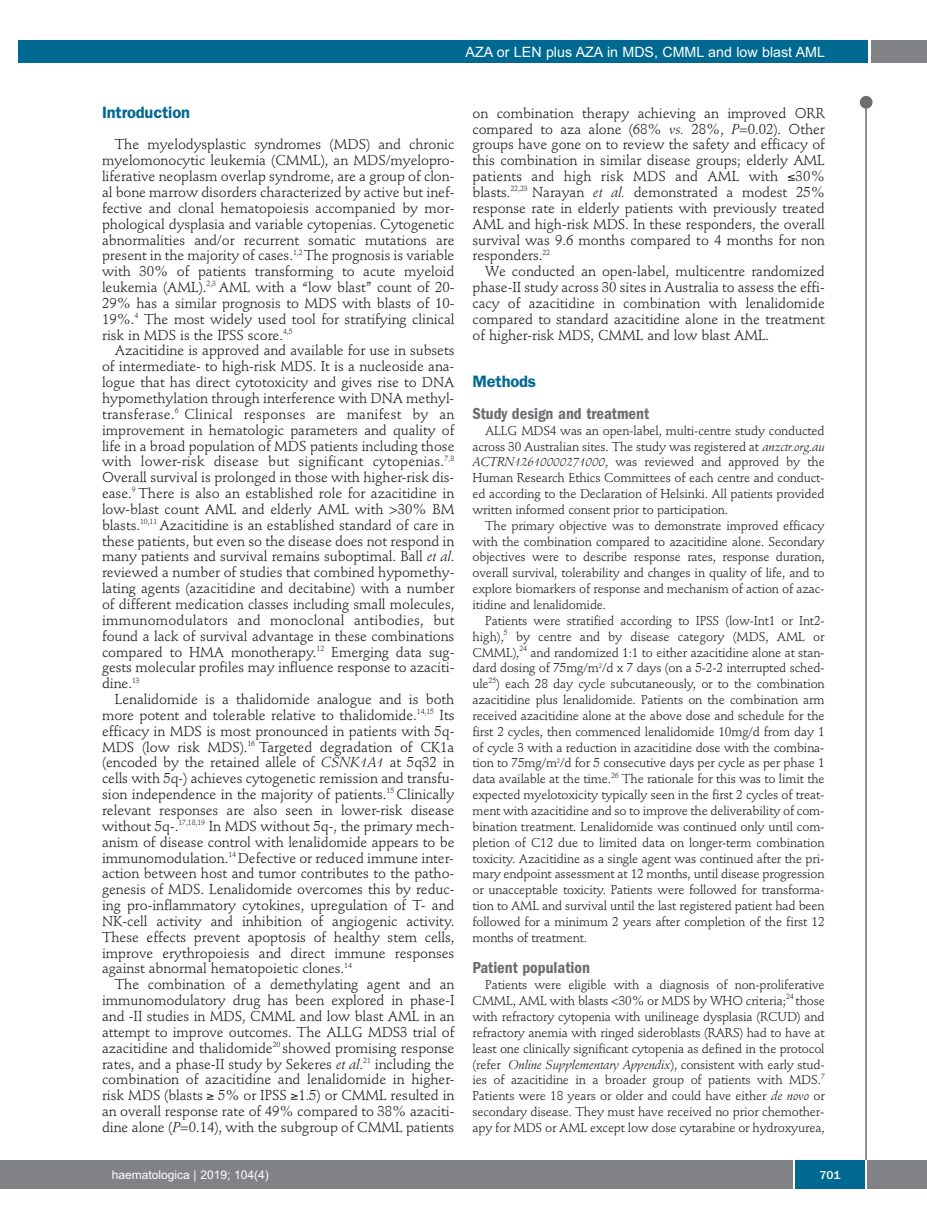
<style>
.page{position:relative;width:927px;height:1225px;background:#fff}
.page>*{position:absolute;margin:0;border:0;box-sizing:border-box;transform-origin:0 0}
.t1{font:600 condensed 16.5px "Franklin Gothic";color:#6c6d70}
.t2{font:600 16.5px "Franklin Gothic";letter-spacing:-.01em;color:#006991}
.t3{font:14.25px/15.9px "Stempel Schneidler";letter-spacing:-.005em;color:#231f20;text-align:justify}
.t4{font:14.25px "Arial";color:#fff}
.t5{font:12.75px/15.9px "Stempel Schneidler";letter-spacing:-.015em;color:#231f20;text-align:justify}
.t6{font:12px "Arial";color:#fff}
.t7{font:500 12px "Franklin Gothic";color:#fff}
.s1{font-style:italic}
</style>
<div class="page">
<div style="left:860px;top:96px;width:12px;height:13px;background:#6c6d70;border-radius:50%"></div>
<hr style="left:865px;top:98px;width:2px;height:1062px;background:#6c6d70">
<div style="left:871px;top:40px;width:56px;height:22px;background:#808285"></div>
<div style="left:18px;top:40px;width:849px;height:22px;background:#006991"></div>
<div style="left:17px;top:1160px;width:910px;height:28px;background:#808285"></div>
<div style="left:795px;top:1160px;width:70px;height:28px;background:#006991"></div>
<hr style="left:793px;top:1160px;width:2px;height:28px;background:#fff">
<hr style="left:865px;top:1160px;width:2px;height:28px;background:#fff">
<div style="left:0;top:1160px;width:17px;height:28px;background:#808285"></div>
<p class="t4" style="left:466px;top:44px;width:361px">AZA or LEN plus AZA in MDS, CMML and low blast AML</p>
<p class="t2" style="left:102px;top:106px;width:89px">Introduction</p>
<p class="t3" style="left:102px;top:138px;width:354px;text-indent:13px">The myelodysplastic syndromes (MDS) and chronic myelomonocytic leukemia (CMML), an MDS/myelopro&shy;liferative neoplasm overlap syndrome, are a group of clon&shy;al bone marrow disorders characterized by active but inef&shy;fective and clonal hematopoiesis accompanied by mor&shy;phological dysplasia and variable cytopenias. Cytogenetic abnormalities and/or recurrent somatic mutations are present in the majority of cases.<sup>1,2</sup> The prognosis is variable with 30% of patients transforming to acute myeloid leukemia (AML).<sup>2,3</sup> AML with a “low blast” count of 20- 29% has a similar prognosis to MDS with blasts of 10- 19%.<sup>4</sup> The most widely used tool for stratifying clinical risk in MDS is the IPSS score.<sup>4,5</sup></p>
<p class="t3" style="left:102px;top:344px;width:354px;text-indent:13px">Azacitidine is approved and available for use in subsets of intermediate- to high-risk MDS. It is a nucleoside ana&shy;logue that has direct cytotoxicity and gives rise to DNA hypomethylation through interference with DNA methyl&shy;transferase.<sup>6</sup> Clinical responses are manifest by an improvement in hematologic parameters and quality of life in a broad population of MDS patients including those with lower-risk disease but significant cytopenias.<sup>7,8<br></sup>Overall survival is prolonged in those with higher-risk dis&shy;ease.<sup>9</sup> There is also an established role for azacitidine in low-blast count AML and elderly AML with &gt;30% BM blasts.<sup>10,11</sup> Azacitidine is an established standard of care in these patients, but even so the disease does not respond in many patients and survival remains suboptimal. Ball <span class="s1">et al</span>. reviewed a number of studies that combined hypomethy&shy;lating agents (azacitidine and decitabine) with a number of different medication classes including small molecules, immunomodulators and monoclonal antibodies, but found a lack of survival advantage in these combinations compared to HMA monotherapy.<sup>12</sup> Emerging data sug&shy;gests molecular profiles may influence response to azaciti&shy;dine.<sup>13</sup></p>
<p class="t3" style="left:102px;top:692px;width:354px;text-indent:13px">Lenalidomide is a thalidomide analogue and is both more potent and tolerable relative to thalidomide.<sup>14,15</sup> Its efficacy in MDS is most pronounced in patients with 5q-MDS (low risk MDS).<sup>16</sup> Targeted degradation of CK1a (encoded by the retained allele of <span class="s1">CSNK1A1</span> at 5q32 in cells with 5q-) achieves cytogenetic remission and transfu&shy;sion independence in the majority of patients.<sup>15</sup> Clinically relevant responses are also seen in lower-risk disease without 5q-.<sup>17,18,19</sup> In MDS without 5q-, the primary mech&shy;anism of disease control with lenalidomide appears to be immunomodulation.<sup>14</sup> Defective or reduced immune inter&shy;action between host and tumor contributes to the patho&shy;genesis of MDS. Lenalidomide overcomes this by reduc&shy;ing pro-inflammatory cytokines, upregulation of T- and NK-cell activity and inhibition of angiogenic activity.<br>These effects prevent apoptosis of healthy stem cells, improve erythropoiesis and direct immune responses against abnormal hematopoietic clones.<sup>14</sup></p>
<p class="t3" style="left:102px;top:978px;width:354px;text-indent:13px">The combination of a demethylating agent and an immunomodulatory drug has been explored in phase-I and -II studies in MDS, CMML and low blast AML in an attempt to improve outcomes. The ALLG MDS3 trial of azacitidine and thalidomide<sup>20</sup> showed promising response rates, and a phase-II study by Sekeres <span class="s1">et al</span>.<sup>21</sup> including the combination of azacitidine and lenalidomide in higher&shy;risk MDS (blasts ≥ 5% or IPSS ≥1.5) or CMML resulted in an overall response rate of 49% compared to 38% azaciti&shy;dine alone (<span class="s1">P</span>=0.14), with the subgroup of CMML patients</p>
<p class="t3" style="left:472px;top:106px;width:354px">on combination therapy achieving an improved ORR compared to aza alone (68% <span class="s1">vs.</span> 28%, <span class="s1">P</span>=0.02). Other groups have gone on to review the safety and efficacy of this combination in similar disease groups; elderly AML patients and high risk MDS and AML with ≤30% blasts.<sup>22,23</sup> Narayan <span class="s1">et al.</span> demonstrated a modest 25% response rate in elderly patients with previously treated AML and high-risk MDS. In these responders, the overall survival was 9.6 months compared to 4 months for non responders.<sup>22</sup></p>
<p class="t3" style="left:472px;top:265px;width:354px;text-indent:13px">We conducted an open-label, multicentre randomized phase-II study across 30 sites in Australia to assess the effi&shy;cacy of azacitidine in combination with lenalidomide compared to standard azacitidine alone in the treatment of higher-risk MDS, CMML and low blast AML.</p>
<p class="t2" style="left:472px;top:376px;width:65px">Methods</p>
<p class="t1" style="left:472px;top:408px;width:178px">Study design and treatment</p>
<p class="t5" style="left:472px;top:423px;width:354px;text-indent:13px">ALLG MDS4 was an open-label, multi-centre study conducted across 30 Australian sites. The study was registered at <span class="s1">anzctr.org.au ACTRN12610000271000</span>, was reviewed and approved by the Human Research Ethics Committees of each centre and conduct&shy;ed according to the Declaration of Helsinki. All patients provided written informed consent prior to participation.</p>
<p class="t5" style="left:472px;top:518px;width:354px;text-indent:13px">The primary objective was to demonstrate improved efficacy with the combination compared to azacitidine alone. Secondary objectives were to describe response rates, response duration, overall survival, tolerability and changes in quality of life, and to explore biomarkers of response and mechanism of action of azac&shy;itidine and lenalidomide.</p>
<p class="t5" style="left:472px;top:613px;width:354px;text-indent:13px">Patients were stratified according to IPSS (low-Int1 or Int2- high),<sup>5</sup> by centre and by disease category (MDS, AML or CMML),<sup>24</sup> and randomized 1:1 to either azacitidine alone at stan&shy;dard dosing of 75mg/m<sup>2</sup>/d x 7 days (on a 5-2-2 interrupted sched&shy;ule<sup>25</sup>) each 28 day cycle subcutaneously, or to the combination azacitidine plus lenalidomide. Patients on the combination arm received azacitidine alone at the above dose and schedule for the first 2 cycles, then commenced lenalidomide 10mg/d from day 1 of cycle 3 with a reduction in azacitidine dose with the combina&shy;tion to 75mg/m<sup>2</sup>/d for 5 consecutive days per cycle as per phase 1 data available at the time.<sup>26</sup> The rationale for this was to limit the expected myelotoxicity typically seen in the first 2 cycles of treat&shy;ment with azacitidine and so to improve the deliverability of com&shy;bination treatment. Lenalidomide was continued only until com&shy;pletion of C12 due to limited data on longer-term combination toxicity. Azacitidine as a single agent was continued after the pri&shy;mary endpoint assessment at 12 months, until disease progression or unacceptable toxicity. Patients were followed for transforma&shy;tion to AML and survival until the last registered patient had been followed for a minimum 2 years after completion of the first 12 months of treatment.</p>
<p class="t1" style="left:472px;top:962px;width:119px">Patient population</p>
<p class="t5" style="left:472px;top:978px;width:354px;text-indent:13px">Patients were eligible with a diagnosis of non-proliferative CMML, AML with blasts &lt;30% or MDS by WHO criteria;<sup>24</sup> those with refractory cytopenia with unilineage dysplasia (RCUD) and refractory anemia with ringed sideroblasts (RARS) had to have at least one clinically significant cytopenia as defined in the protocol (refer <span class="s1">Online Supplementary Appendix</span>), consistent with early stud&shy;ies of azacitidine in a broader group of patients with MDS.<sup>7<br></sup>Patients were 18 years or older and could have either <span class="s1">de novo</span> or secondary disease. They must have received no prior chemother&shy;apy for MDS or AML except low dose cytarabine or hydroxyurea,</p>
<p class="t6" style="left:112px;top:1167px;width:158px">haematologica | 2019; 104(4)</p>
<p class="t7" style="left:820px;top:1167px;width:22px">701</p>
</div>
